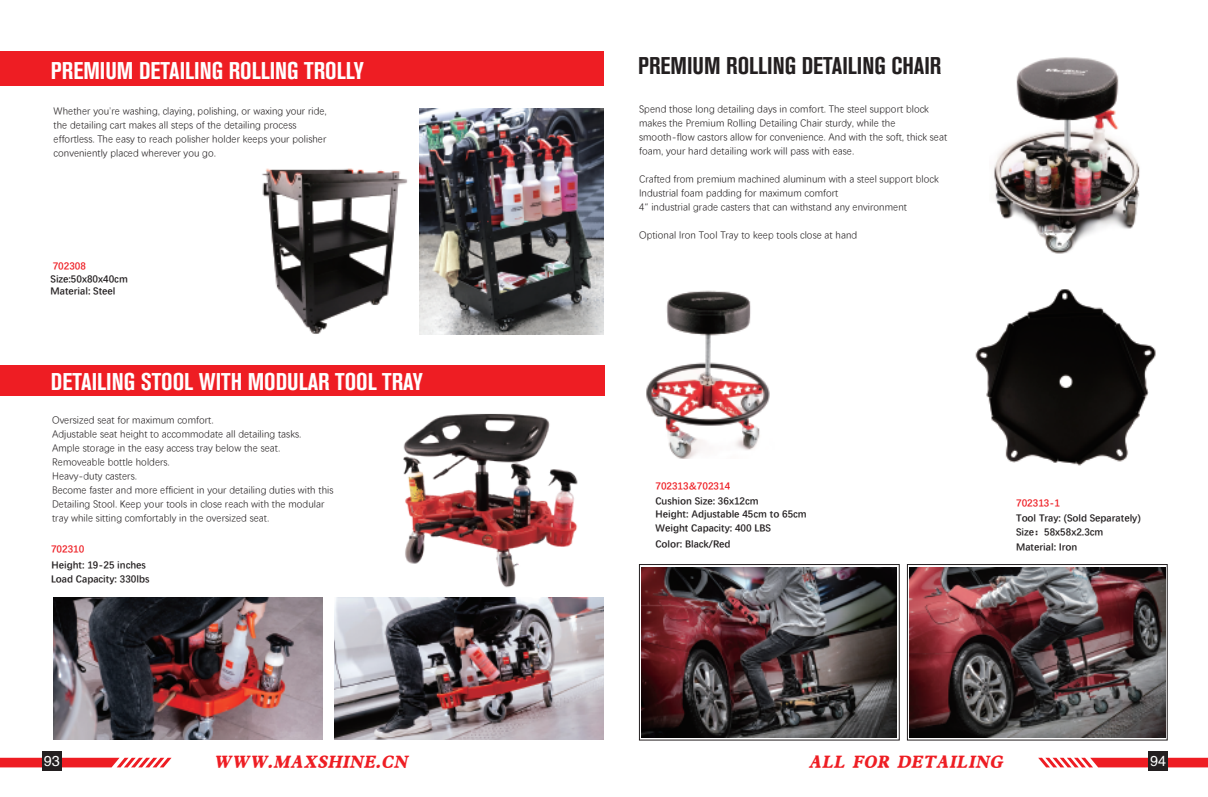
<style>
.page{position:relative;width:1208px;height:797px;background:#fff}
.page>*{position:absolute;margin:0;border:0;box-sizing:border-box;transform-origin:0 0}
.t1{font:24px "Akzidenz Grotesk BQ Bd Cnd Alt";color:#fff}
.t2{font:24px "Akzidenz Grotesk BQ Bd Cnd Alt";color:#231f20}
.t3{font:italic 19.9px "DFP Li Jin Hei W8";color:#ee1d23}
.t4{font:14.4px "FZHTJW GB1 0";color:#fff}
.t5{font:10px/14px "Deng Xian";color:#231f20}
.t6{font:700 10px/14.6px "Deng Xian";color:#231f20}
.t7{font:700 10px "Deng Xian";color:#ee1d23}
</style>
<div class="page">
<img style="left:262px;top:145px;width:158px;height:190px">
<div style="left:0;top:51px;width:604px;height:35px;background:#ee1d23"></div>
<img style="left:420px;top:108px;width:184px;height:227px">
<div style="left:0;top:365px;width:605px;height:30px;background:#ee1d23"></div>
<img style="left:403px;top:413px;width:175px;height:175px">
<svg style="left:1038px;top:757px;width:170px;height:10px"></svg>
<div style="left:1148px;top:750px;width:20px;height:20px;background:#231f20"></div>
<svg style="left:0;top:757px;width:171px;height:10px;background:#f25559"></svg>
<div style="left:42px;top:750px;width:20px;height:20px;background:#231f20"></div>
<img style="left:641px;top:567px;width:256px;height:170px">
<img style="left:909px;top:567px;width:256px;height:170px">
<div style="left:639px;top:564px;width:260px;height:176px;border:1px solid #231f20"></div>
<div style="left:907px;top:564px;width:260px;height:176px;border:1px solid #231f20"></div>
<img style="left:975px;top:289px;width:181px;height:177px">
<img style="left:646px;top:290px;width:124px;height:169px">
<img style="left:994px;top:57px;width:146px;height:197px">
<img style="left:53px;top:597px;width:270px;height:142px">
<img style="left:334px;top:597px;width:270px;height:142px">
<h1 class="t1" style="left:51px;top:56px;width:314px">PREMIUM DETAILING ROLLING TROLLY</h1>
<p class="t5" style="left:54px;top:103px;width:275px">Whether you’re washing, claying, polishing, or waxing your ride, the detailing cart makes all steps of the detailing process effortless. The easy to reach polisher holder keeps your polisher conveniently placed wherever you go.</p>
<p class="t7" style="left:53px;top:259px;width:35px">702308</p>
<p class="t6" style="left:51px;top:272px;width:79px;line-height:12px">Size:50x80x40cm<br>Material: Steel</p>
<h1 class="t1" style="left:51px;top:368px;width:373px">DETAILING STOOL WITH MODULAR TOOL TRAY</h1>
<p class="t5" style="left:52px;top:412px;width:283px">Oversized seat for maximum comfort.<br>Adjustable seat height to accommodate all detailing tasks.<br>Ample storage in the easy access tray below the seat.<br>Removeable bottle holders.<br>Heavy-duty casters.<br>Become faster and more efficient in your detailing duties with this Detailing Stool. Keep your tools in close reach with the modular tray while sitting comfortably in the oversized seat.</p>
<p class="t7" style="left:51px;top:542px;width:35px">702310</p>
<p class="t6" style="left:51px;top:557px;width:100px;line-height:14px">Height: 19-25 inches<br>Load Capacity: 330lbs</p>
<h1 class="t2" style="left:638px;top:52px;width:305px">PREMIUM ROLLING DETAILING CHAIR</h1>
<p class="t5" style="left:639px;top:101px;width:309px">Spend those long detailing days in comfort. The steel support block makes the Premium Rolling Detailing Chair sturdy, while the smooth-flow castors allow for convenience. And with the soft, thick seat foam, your hard detailing work will pass with ease.</p>
<p class="t5" style="left:639px;top:171px;width:301px">Crafted from premium machined aluminum with a steel support block<br>Industrial foam padding for maximum comfort<br>4″ industrial grade casters that can withstand any environment</p>
<p class="t5" style="left:639px;top:227px;width:220px">Optional lron Tool Tray to keep tools close at hand</p>
<p class="t7" style="left:655px;top:479px;width:76px">702313&amp;702314</p>
<p class="t6" style="left:655px;top:493px;width:153px;line-height:13.1px">Cushion Size: 36x12cm<br>Height: Adjustable 45cm to 65cm</p>
<p class="t6" style="left:655px;top:519px;width:117px;line-height:16px">Weight Capacity: 400 LBS<br>Color: Black/Red</p>
<p class="t7" style="left:1016px;top:495px;width:45px">702313-1</p>
<p class="t6" style="left:1016px;top:509px;width:126px">Tool Tray: (Sold Separately)<br>Size：58x58x2.3cm<br>Material: Iron</p>
<h3 class="t4" style="left:44px;top:753px;width:18px">93</h3>
<h2 class="t3" style="left:213px;top:750px;width:200px">WWW.MAXSHINE.CN</h2>
<h2 class="t3" style="left:808px;top:750px;width:200px">ALL FOR DETAILING</h2>
<h3 class="t4" style="left:1150px;top:753px;width:18px">94</h3>
</div>
